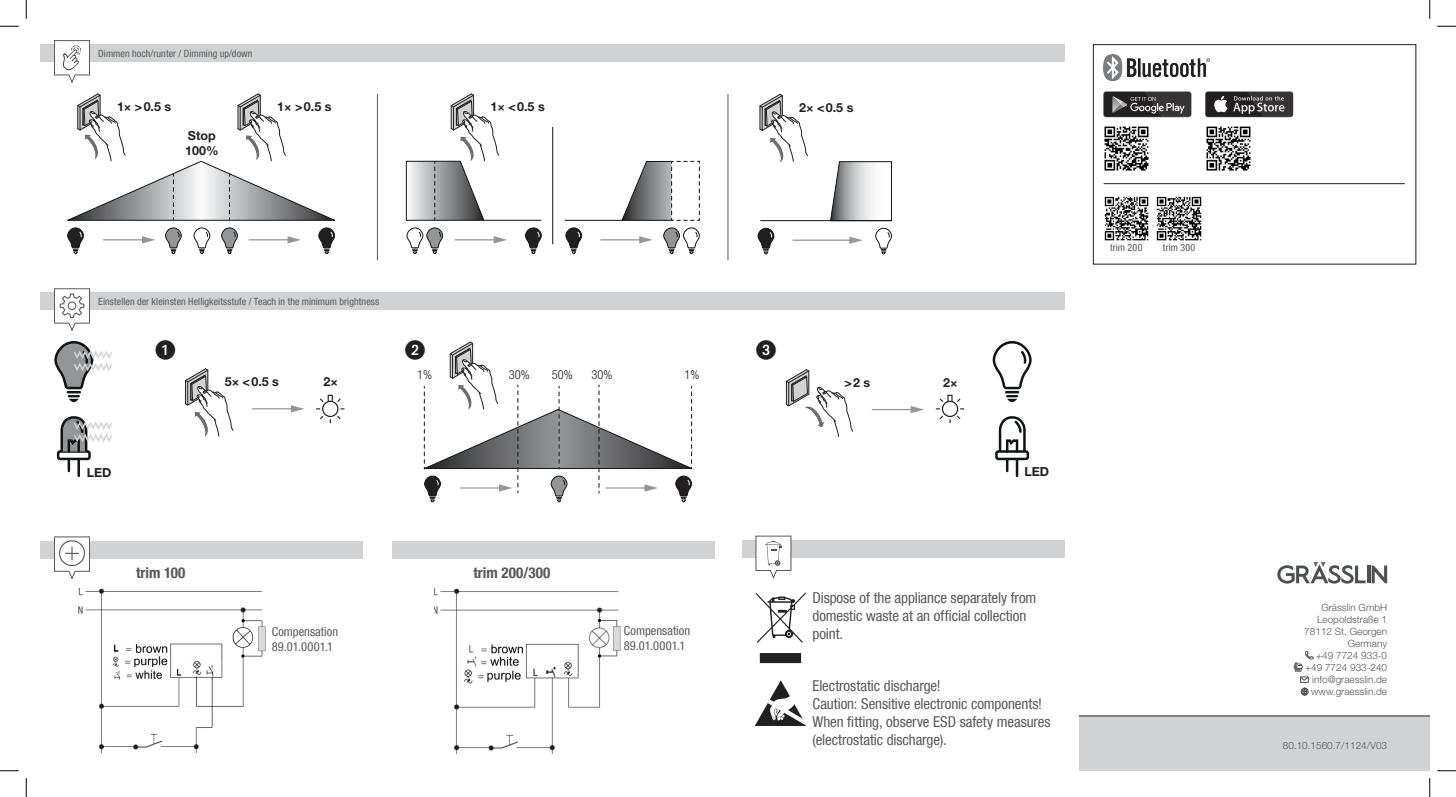
<style>
.page{position:relative;width:1456px;height:797px;background:#fff}
.page>*{position:absolute;margin:0;border:0;box-sizing:border-box;transform-origin:0 0}
.Grundtext_nicht_eingerueckt{font:condensed 15px/18px "Helvetica Neue LT Com";letter-spacing:-.005em;color:#57585a}
.Grundtext_nicht_eingerueckt-2{font:700 condensed 15px "Helvetica Neue LT Com";letter-spacing:.005em;color:#57585a}
.t1{font:700 12.5px/15px "Helvetica Neue LT Std";color:#231f20}
.Grundtext_nicht_eingerueckt-3{font:condensed 12.5px "Helvetica Neue LT Com";color:#57585a}
.t2{font:300 condensed 12.5px "Helvetica Neue LT Std";color:#231f20}
.Adresse{font:300 10px "Helvetica Neue LT Std";color:#57585a}
.Displaytext{font:condensed 10px "Helvetica Neue LT Com";letter-spacing:.01em;color:#57585a}
.Grundtext_nicht_eingerueckt-4{font:condensed 10px "Helvetica Neue LT Com";letter-spacing:.015em;color:#57585a}
</style>
<div class="page">
<div style="left:40px;top:44px;width:1025px;height:18px;background:#d1d2d4"></div>
<div style="left:40px;top:292px;width:1025px;height:18px;background:#d1d2d4"></div>
<div style="left:40px;top:540px;width:323px;height:18px;background:#d1d2d4"></div>
<div style="left:392px;top:540px;width:322px;height:18px;background:#d1d2d4"></div>
<div style="left:742px;top:540px;width:322px;height:17px;background:#d1d2d4"></div>
<svg style="left:54px;top:40px;width:36px;height:42px"></svg>
<svg style="left:54px;top:288px;width:36px;height:43px"></svg>
<svg style="left:54px;top:536px;width:36px;height:43px"></svg>
<svg style="left:756px;top:536px;width:35px;height:42px"></svg>
<svg style="left:407px;top:228px;width:36px;height:26px"></svg>
<svg style="left:663px;top:228px;width:36px;height:26px"></svg>
<svg style="left:525px;top:228px;width:16px;height:26px"></svg>
<svg style="left:565px;top:228px;width:17px;height:26px"></svg>
<hr style="left:552px;top:127px;width:1px;height:117px;background:#111416">
<hr style="left:455px;top:239px;width:41px;height:1px;background:#939598">
<svg style="left:494px;top:236px;width:13px;height:7px"></svg>
<hr style="left:600px;top:239px;width:42px;height:1px;background:#939598">
<svg style="left:639px;top:236px;width:14px;height:7px"></svg>
<hr style="left:484px;top:220px;width:57px;height:1px;background:#111416">
<hr style="left:565px;top:220px;width:57px;height:1px;background:#111416">
<svg style="left:621px;top:161px;width:79px;height:60px"></svg>
<svg style="left:406px;top:94px;width:94px;height:127px"></svg>
<svg style="left:875px;top:228px;width:16px;height:26px"></svg>
<svg style="left:758px;top:228px;width:16px;height:26px"></svg>
<hr style="left:792px;top:239px;width:60px;height:2px;background:#939598">
<svg style="left:849px;top:236px;width:14px;height:8px"></svg>
<svg style="left:830px;top:161px;width:62px;height:60px"></svg>
<svg style="left:760px;top:221px;width:131px;height:1px"></svg>
<hr style="left:760px;top:220px;width:131px;height:1px;background:#111416">
<svg style="left:759px;top:93px;width:49px;height:69px"></svg>
<svg style="left:67px;top:228px;width:17px;height:26px"></svg>
<svg style="left:165px;top:228px;width:16px;height:26px"></svg>
<svg style="left:221px;top:228px;width:17px;height:26px"></svg>
<svg style="left:318px;top:228px;width:17px;height:26px"></svg>
<svg style="left:194px;top:228px;width:16px;height:26px"></svg>
<hr style="left:103px;top:239px;width:41px;height:1px;background:#939598">
<svg style="left:142px;top:236px;width:13px;height:7px"></svg>
<hr style="left:249px;top:239px;width:41px;height:1px;background:#939598">
<svg style="left:287px;top:236px;width:14px;height:7px"></svg>
<svg style="left:67px;top:94px;width:268px;height:127px"></svg>
<img style="left:434px;top:587px;width:187px;height:166px">
<img style="left:78px;top:587px;width:188px;height:165px">
<div style="left:1294px;top:663px;width:8px;height:6px;border:1px solid #4d5051;border-radius:3px"></div>
<div style="left:1300px;top:676px;width:8px;height:6px;border:1px solid #4d5051"></div>
<svg style="left:1295px;top:651px;width:18px;height:29px"></svg>
<svg style="left:1301px;top:688px;width:7px;height:7px"></svg>
<hr style="left:1079px;top:714px;width:350px;height:3px;background:#808285">
<div style="left:1079px;top:717px;width:350px;height:53px;background:#d1d2d4"></div>
<hr style="left:1367px;top:565px;width:3px;height:18px;background:#4d5051">
<svg style="left:1371px;top:565px;width:16px;height:18px"></svg>
<svg style="left:1277px;top:562px;width:88px;height:21px"></svg>
<hr style="left:377px;top:94px;width:1px;height:166px;background:#57585a">
<hr style="left:727px;top:94px;width:1px;height:166px;background:#57585a">
<div style="left:57px;top:450px;width:34px;height:10px;border:2px solid #111416;border-radius:2px"></div>
<svg style="left:68px;top:460px;width:2px;height:11px"></svg>
<hr style="left:77px;top:460px;width:3px;height:16px;background:#111416">
<svg style="left:992px;top:342px;width:38px;height:60px"></svg>
<div style="left:995px;top:450px;width:34px;height:10px;border:2px solid #111416;border-radius:2px"></div>
<svg style="left:1006px;top:460px;width:2px;height:11px"></svg>
<svg style="left:1016px;top:460px;width:2px;height:16px"></svg>
<svg style="left:997px;top:416px;width:30px;height:38px"></svg>
<svg style="left:54px;top:342px;width:58px;height:60px"></svg>
<svg style="left:59px;top:416px;width:53px;height:38px"></svg>
<hr style="left:252px;top:408px;width:41px;height:1px;background:#939598">
<svg style="left:291px;top:405px;width:13px;height:7px"></svg>
<hr style="left:872px;top:409px;width:41px;height:1px;background:#939598">
<svg style="left:910px;top:406px;width:14px;height:7px"></svg>
<svg style="left:316px;top:395px;width:28px;height:28px"></svg>
<svg style="left:936px;top:395px;width:28px;height:28px"></svg>
<svg style="left:185px;top:368px;width:49px;height:69px"></svg>
<svg style="left:785px;top:369px;width:68px;height:68px"></svg>
<svg style="left:756px;top:592px;width:50px;height:71px"></svg>
<div style="left:1093px;top:44px;width:323px;height:220px;border:1px solid #231f20"></div>
<img style="left:1103px;top:54px;width:106px;height:26px">
<div style="left:1205px;top:92px;width:88px;height:25px;background:#231f20;border-radius:3px"></div>
<svg style="left:1214px;top:96px;width:13px;height:16px"></svg>
<svg style="left:1233px;top:91px;width:60px;height:26px"></svg>
<div style="left:1103px;top:92px;width:88px;height:25px;background:#231f20;border-radius:3px"></div>
<svg style="left:1112px;top:91px;width:79px;height:26px"></svg>
<img style="left:1104px;top:196px;width:45px;height:45px">
<img style="left:1104px;top:126px;width:45px;height:45px">
<img style="left:1206px;top:126px;width:45px;height:45px">
<img style="left:1156px;top:196px;width:46px;height:45px">
<svg style="left:756px;top:680px;width:50px;height:46px"></svg>
<hr style="left:1103px;top:183px;width:302px;height:1px;background:#231f20">
<svg style="left:0;top:25px;width:19px;height:2px"></svg>
<svg style="left:1437px;top:25px;width:19px;height:2px"></svg>
<svg style="left:0;top:770px;width:19px;height:1px"></svg>
<svg style="left:1437px;top:770px;width:19px;height:1px"></svg>
<svg style="left:25px;top:0;width:2px;height:19px"></svg>
<svg style="left:25px;top:778px;width:2px;height:19px"></svg>
<svg style="left:1429px;top:0;width:1px;height:19px"></svg>
<svg style="left:1429px;top:778px;width:1px;height:19px"></svg>
<svg style="left:423px;top:341px;width:270px;height:161px"></svg>
<p class="Displaytext" style="left:98px;top:47px;width:156px">Dimmen hoch/runter / Dimming up/down</p>
<p class="t1" style="left:117px;top:99px;width:56px">1× &gt; 0.5 s</p>
<p class="t1" style="left:277px;top:99px;width:56px">1× &gt; 0.5 s</p>
<p class="t1" style="left:490px;top:99px;width:56px">1× &lt; 0.5 s</p>
<p class="t1" style="left:799px;top:99px;width:56px">2× &lt; 0.5 s</p>
<p class="t1" style="left:185px;top:128px;width:35px">Stop<br>100%</p>
<p class="Displaytext" style="left:98px;top:295px;width:282px">Einstellen der kleinsten Helligkeitsstufe / Teach in the minimum brightness</p>
<p class="t2" style="left:417px;top:367px;width:17px">1%</p>
<p class="t2" style="left:509px;top:367px;width:23px">30%</p>
<p class="t2" style="left:552px;top:367px;width:23px">50%</p>
<p class="t2" style="left:591px;top:367px;width:23px">30%</p>
<p class="t2" style="left:684px;top:367px;width:17px">1%</p>
<p class="t1" style="left:225px;top:374px;width:56px">5× &lt; 0.5 s</p>
<p class="t1" style="left:323px;top:374px;width:16px">2×</p>
<p class="t1" style="left:844px;top:375px;width:27px">&gt; 2 s</p>
<p class="t1" style="left:943px;top:375px;width:16px">2×</p>
<p class="t1" style="left:87px;top:465px;width:26px">LED</p>
<p class="t1" style="left:1024px;top:464px;width:26px">LED</p>
<p class="Grundtext_nicht_eingerueckt-2" style="left:136px;top:563px;width:51px">trim 100</p>
<p class="Grundtext_nicht_eingerueckt-3" style="left:272px;top:624px;width:68px">Compensation</p>
<p class="Grundtext_nicht_eingerueckt-3" style="left:272px;top:639px;width:63px">89.01.0001.1</p>
<p class="Grundtext_nicht_eingerueckt-2" style="left:473px;top:563px;width:79px">trim 200/300</p>
<p class="Grundtext_nicht_eingerueckt-3" style="left:624px;top:623px;width:68px">Compensation</p>
<p class="Grundtext_nicht_eingerueckt-3" style="left:624px;top:638px;width:63px">89.01.0001.1</p>
<p class="Grundtext_nicht_eingerueckt" style="left:812px;top:588px;width:225px">Dispose of the appliance separately from domestic waste at an official collection point.</p>
<p class="Grundtext_nicht_eingerueckt" style="left:812px;top:676px;width:130px">Electrostatic discharge!</p>
<p class="Grundtext_nicht_eingerueckt" style="left:812px;top:694px;width:240px">Caution: Sensitive electronic components!<br>When fitting, observe ESD safety measures (electrostatic discharge).</p>
<p class="Grundtext_nicht_eingerueckt-4" style="left:1110px;top:241px;width:34px">trim 200</p>
<p class="Grundtext_nicht_eingerueckt-4" style="left:1163px;top:241px;width:34px">trim 300</p>
<p class="Adresse" style="left:1321px;top:601px;width:67px">Grässlin GmbH</p>
<p class="Adresse" style="left:1317px;top:613px;width:72px">Leopoldstraße 1</p>
<p class="Adresse" style="left:1304px;top:625px;width:84px">78112 St. Georgen</p>
<p class="Adresse" style="left:1348px;top:637px;width:41px">Germany</p>
<p class="Adresse" style="left:1316px;top:649px;width:72px">+49 7724 933-0</p>
<p class="Adresse" style="left:1305px;top:661px;width:83px">+49 7724 933-240</p>
<p class="Adresse" style="left:1312px;top:673px;width:76px">info@graesslin.de</p>
<p class="Adresse" style="left:1311px;top:685px;width:77px">www.graesslin.de</p>
<p class="Adresse" style="left:1283px;top:739px;width:106px">80.10.1560.7/1124/V03</p>
</div>
